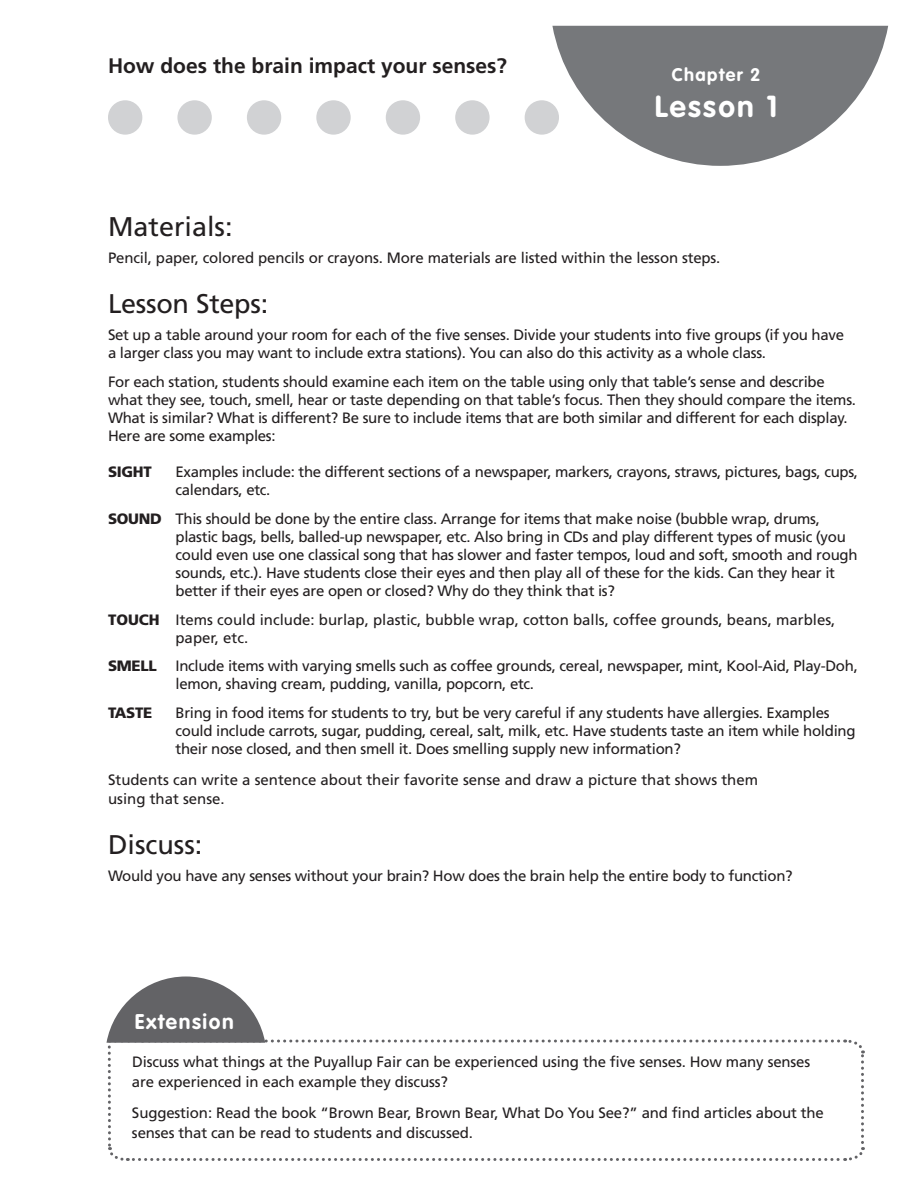
<style>
.page{position:relative;width:918px;height:1188px;background:#fff}
.page>*{position:absolute;margin:0;border:0;box-sizing:border-box;transform-origin:0 0}
.t1{font:700 30px "VAG Rounded";letter-spacing:.075em;color:#fff}
.t2{font:27px "Frutiger";color:#231f20}
.t3{font:700 21px "Frutiger";color:#231f20}
.t4{font:700 21px "VAG Rounded";letter-spacing:.075em;color:#fff}
.t5{font:700 18px "VAG Rounded";letter-spacing:.075em;color:#fff}
.t6{font:15px/18px "Frutiger";letter-spacing:-.02em;color:#231f20}
.t7{font:15px/18px "Frutiger";color:#231f20}
.t8{font:900 15px "Frutiger";letter-spacing:-.02em;color:#231f20}
.s1{font-weight:900}
</style>
<div class="page">
<svg style="left:106px;top:976px;width:759px;height:185px"></svg>
<svg style="left:552px;top:26px;width:336px;height:140px;fill:#76787b"></svg>
<div style="left:108px;top:100px;width:34px;height:35px;background:#d1d2d4;border-radius:50%"></div>
<div style="left:177px;top:100px;width:35px;height:35px;background:#d1d2d4;border-radius:50%"></div>
<div style="left:247px;top:100px;width:34px;height:35px;background:#d1d2d4;border-radius:50%"></div>
<div style="left:316px;top:100px;width:35px;height:35px;background:#d1d2d4;border-radius:50%"></div>
<div style="left:386px;top:100px;width:34px;height:35px;background:#d1d2d4;border-radius:50%"></div>
<div style="left:455px;top:100px;width:35px;height:35px;background:#d1d2d4;border-radius:50%"></div>
<div style="left:525px;top:100px;width:34px;height:35px;background:#d1d2d4;border-radius:50%"></div>
<p class="t3" style="left:108px;top:53px;width:401px">How does the brain impact your senses?</p>
<p class="t5" style="left:672px;top:64px;width:90px">Chapter 2</p>
<p class="t1" style="left:655px;top:88px;width:124px">Lesson 1</p>
<p class="t2" style="left:108px;top:211px;width:126px">Materials:</p>
<p class="t6" style="left:108px;top:249px;width:614px">Pencil, paper, colored pencils or crayons. More materials are listed within the lesson steps.</p>
<p class="t2" style="left:108px;top:288px;width:162px">Lesson Steps:</p>
<p class="t6" style="left:108px;top:326px;width:738px">Set up a table around your room for each of the five senses. Divide your students into five groups (if you have a larger class you may want to include extra stations). You can also do this activity as a whole class.</p>
<p class="t6" style="left:108px;top:373px;width:750px">For each station, students should examine each item on the table using only that table’s sense and describe what they see, touch, smell, hear or taste depending on that table’s focus. Then they should compare the items.<br>What is similar? What is different? Be sure to include items that are both similar and different for each display.<br>Here are some examples:</p>
<p class="t8" style="left:108px;top:463px;width:45px">SIGHT</p>
<p class="t6" style="left:175px;top:463px;width:684px">Examples include: the different sections of a newspaper, markers, crayons, straws, pictures, bags, cups, calendars, etc.</p>
<p class="t6" style="left:176px;top:510px;width:684px;text-indent:-68px"><span class="s1">SOUND</span> This should be done by the entire class. Arrange for items that make noise (bubble wrap, drums, plastic bags, bells, balled-up newspaper, etc. Also bring in CDs and play different types of music (you could even use one classical song that has slower and faster tempos, loud and soft, smooth and rough sounds, etc.). Have students close their eyes and then play all of these for the kids. Can they hear it better if their eyes are open or closed? Why do they think that is?</p>
<p class="t7" style="left:176px;top:610px;width:661px;text-indent:-68px"><span class="s1">TOUCH</span> Items could include: burlap, plastic, bubble wrap, cotton balls, coffee grounds, beans, marbles, paper, etc.</p>
<p class="t6" style="left:176px;top:657px;width:684px;text-indent:-68px"><span class="s1">SMELL</span> Include items with varying smells such as coffee grounds, cereal, newspaper, mint, Kool-Aid, Play-Doh, lemon, shaving cream, pudding, vanilla, popcorn, etc.</p>
<p class="t8" style="left:108px;top:704px;width:46px">TASTE</p>
<p class="t6" style="left:176px;top:704px;width:682px">Bring in food items for students to try, but be very careful if any students have allergies. Examples could include carrots, sugar, pudding, cereal, salt, milk, etc. Have students taste an item while holding their nose closed, and then smell it. Does smelling supply new information?</p>
<p class="t7" style="left:108px;top:769px;width:652px;line-height:19.5px">Students can write a sentence about their favorite sense and draw a picture that shows them using that sense.</p>
<p class="t2" style="left:108px;top:829px;width:96px">Discuss:</p>
<p class="t6" style="left:108px;top:867px;width:686px">Would you have any senses without your brain? How does the brain help the entire body to function?</p>
<p class="t4" style="left:135px;top:1009px;width:100px">Extension</p>
<p class="t6" style="left:132px;top:1052px;width:680px;line-height:19.5px">Discuss what things at the Puyallup Fair can be experienced using the five senses. How many senses are experienced in each example they discuss?</p>
<p class="t6" style="left:132px;top:1103px;width:693px;line-height:19.5px">Suggestion: Read the book “Brown Bear, Brown Bear, What Do You See?” and find articles about the senses that can be read to students and discussed.</p>
</div>
